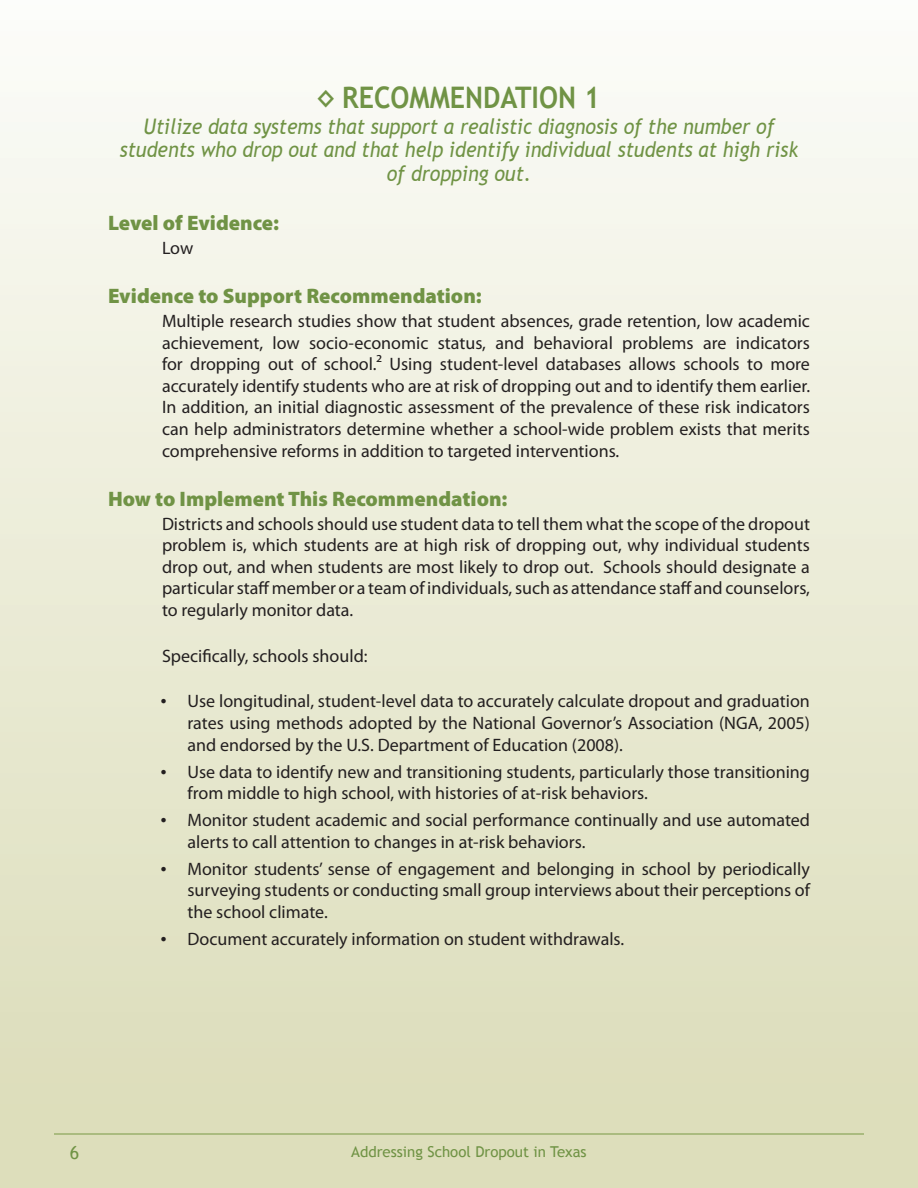
<style>
.page{position:relative;width:918px;height:1188px;background:#fff}
.page>*{position:absolute;margin:0;border:0;box-sizing:border-box;transform-origin:0 0}
.Recommendations{font:700 29.7px "Trebuchet MS";color:#709345;scale:.91 1}
.Actual_Recommendatio{font:italic 21.45px/23.4px "Trebuchet MS";color:#709345;text-align:center;scale:.91 1}
.Heading_3{font:900 21px "Myriad Pro";color:#709345}
.info{font:18px/21.6px "Myriad Pro";color:#231f20;text-align:justify}
.Bullets{font:18px/21.6px "Myriad Pro";color:#231f20;text-align:justify}
.t1{font:18px "Trebuchet MS";color:#709345}
.t2{font:15px "Trebuchet MS";color:#709345}
.s1{font-family:"Times New Roman"}
</style>
<div class="page">
<div style="left:0;top:0;width:918px;height:1188px;background:linear-gradient(to bottom,#fcfcf9,#dadbb6)"></div>
<hr style="left:54px;top:1134px;width:810px;height:1px;background:#789945">
<p class="Recommendations" style="left:318px;top:79px;width:312px">◊ RECOMMENDATION 1</p>
<p class="Actual_Recommendatio" style="left:120px;top:115px;width:747px">Utilize data systems that support a realistic diagnosis of the number of students who drop out and that help identify individual students at high risk of dropping out.</p>
<p class="Heading_3" style="left:108px;top:211px;width:173px">Level of Evidence:</p>
<p class="info" style="left:162px;top:237px;width:33px">Low</p>
<p class="Heading_3" style="left:108px;top:284px;width:375px">Evidence to Support Recommendation:</p>
<p class="info" style="left:162px;top:310px;width:650px">Multiple research studies show that student absences, grade retention, low academic achievement, low socio-economic status, and behavioral problems are indicators for dropping out of school.² Using student-level databases allows schools to more accurately identify students who are at risk of dropping out and to identify them earlier.<br>In addition, an initial diagnostic assessment of the prevalence of these risk indicators can help administrators determine whether a school-wide problem exists that merits comprehensive reforms in addition to targeted interventions.</p>
<p class="Heading_3" style="left:108px;top:487px;width:401px">How to Implement This Recommendation:</p>
<p class="info" style="left:162px;top:513px;width:650px">Districts and schools should use student data to tell them what the scope of the dropout problem is, which students are at high risk of dropping out, why individual students drop out, and when students are most likely to drop out. Schools should designate a particular staff member or a team of individuals, such as attendance staff and counselors, to regularly monitor data.</p>
<p class="info" style="left:162px;top:645px;width:207px">Specifically, schools should:</p>
<p class="Bullets" style="left:188px;top:691px;width:624px;text-indent:-27px"><span class="s1">•</span> Use longitudinal, student-level data to accurately calculate dropout and graduation rates using methods adopted by the National Governor’s Association (NGA, 2005) and endorsed by the U.S. Department of Education (2008).</p>
<p class="Bullets" style="left:188px;top:761px;width:624px;text-indent:-27px"><span class="s1">•</span> Use data to identify new and transitioning students, particularly those transitioning from middle to high school, with histories of at-risk behaviors.</p>
<p class="Bullets" style="left:188px;top:810px;width:624px;text-indent:-27px"><span class="s1">•</span> Monitor student academic and social performance continually and use automated alerts to call attention to changes in at-risk behaviors.</p>
<p class="Bullets" style="left:188px;top:858px;width:624px;text-indent:-27px"><span class="s1">•</span> Monitor students’ sense of engagement and belonging in school by periodically surveying students or conducting small group interviews about their perceptions of the school climate.</p>
<p class="Bullets" style="left:160px;top:929px;width:465px"><span class="s1">•</span> Document accurately information on student withdrawals.</p>
<p class="t1" style="left:70px;top:1142px;width:11px">6</p>
<p class="t2" style="left:351px;top:1143px;width:237px">Addressing School Dropout in Texas</p>
</div>
